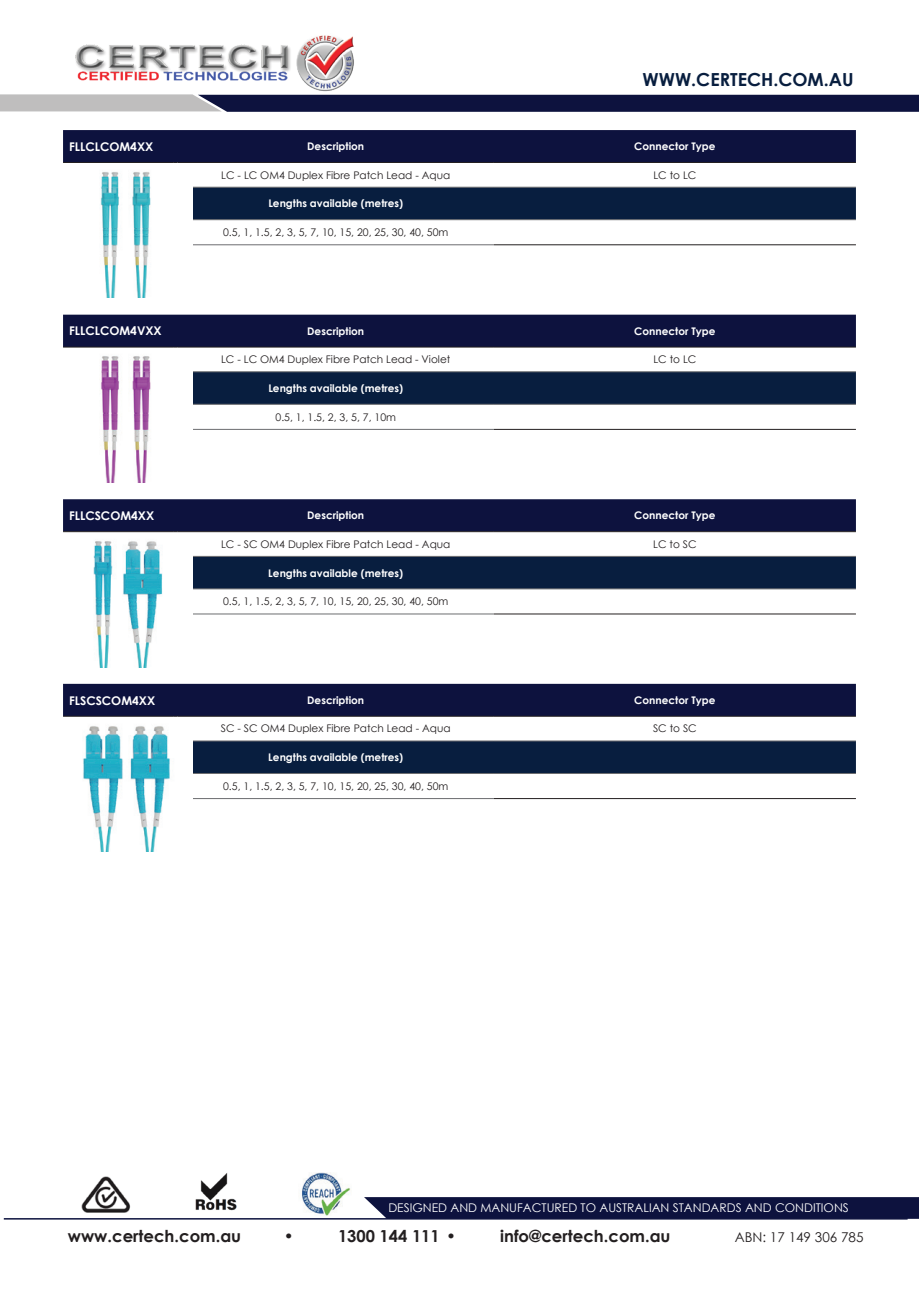
<style>
.page{position:relative;width:919px;height:1289px;background:#fff}
.page>*{position:absolute;margin:0;border:0;box-sizing:border-box;transform-origin:0 0}
.t1{font:700 18px "Century Gothic";color:#081e3f}
.t2{font:700 16.5px "Century Gothic";color:#231f20}
.t3{font:16.5px "Century Gothic";color:#231f20}
.t4{font:13.5px "Century Gothic";color:#231f20}
.t5{font:12px "Century Gothic";color:#fff}
.t6{font:700 12px "Century Gothic";color:#fff}
.t7{font:10.5px "Century Gothic";color:#231f20}
.t8{font:700 10.5px "Century Gothic";color:#fff}
.s1{font-weight:400}
</style>
<div class="page">
<svg style="left:0;top:94px;width:918px;height:18px;background:#3c4061"></svg>
<img style="left:64px;top:35px;width:301px;height:63px">
<svg style="left:364px;top:1197px;width:554px;height:21px;background:#131742"></svg>
<img style="left:81px;top:1176px;width:50px;height:36px">
<img style="left:195px;top:1173px;width:42px;height:38px">
<img style="left:302px;top:1172px;width:49px;height:43px">
<hr style="left:4px;top:1217px;width:903px;height:2px;background:#0d123e">
<svg style="left:193px;top:186px;width:662px;height:60px"></svg>
<div style="left:193px;top:188px;width:662px;height:31px;background:#081e3f"></div>
<div style="left:63px;top:130px;width:792px;height:33px;background:#0d123e"></div>
<hr style="left:178px;top:162px;width:316px;height:1px;background:#231f20">
<hr style="left:494px;top:162px;width:361px;height:1px;background:#231f20">
<hr style="left:178px;top:187px;width:316px;height:1px;background:#6c6d70">
<hr style="left:178px;top:219px;width:316px;height:1px;background:#6c6d70">
<hr style="left:178px;top:244px;width:316px;height:1px;background:#6c6d70">
<hr style="left:494px;top:187px;width:361px;height:1px;background:#6c6d70">
<hr style="left:494px;top:219px;width:361px;height:1px;background:#6c6d70">
<hr style="left:494px;top:244px;width:361px;height:1px;background:#231f20">
<svg style="left:193px;top:428px;width:662px;height:1px"></svg>
<div style="left:193px;top:372px;width:662px;height:32px;background:#081e3f"></div>
<div style="left:63px;top:315px;width:792px;height:33px;background:#0d123e"></div>
<hr style="left:178px;top:347px;width:316px;height:1px;background:#231f20">
<hr style="left:494px;top:347px;width:361px;height:1px;background:#231f20">
<hr style="left:178px;top:371px;width:316px;height:1px;background:#6c6d70">
<hr style="left:178px;top:404px;width:316px;height:1px;background:#6c6d70">
<hr style="left:178px;top:429px;width:316px;height:1px;background:#6c6d70">
<hr style="left:494px;top:371px;width:361px;height:1px;background:#6c6d70">
<hr style="left:494px;top:404px;width:361px;height:1px;background:#6c6d70">
<hr style="left:494px;top:429px;width:361px;height:1px;background:#231f20">
<svg style="left:63px;top:532px;width:792px;height:83px"></svg>
<div style="left:193px;top:557px;width:662px;height:31px;background:#081e3f"></div>
<div style="left:63px;top:499px;width:792px;height:33px;background:#0d123e"></div>
<hr style="left:178px;top:531px;width:316px;height:1px;background:#231f20">
<hr style="left:494px;top:531px;width:361px;height:1px;background:#231f20">
<hr style="left:178px;top:556px;width:316px;height:1px;background:#6c6d70">
<hr style="left:178px;top:588px;width:316px;height:1px;background:#6c6d70">
<hr style="left:178px;top:613px;width:316px;height:1px;background:#6c6d70">
<hr style="left:494px;top:556px;width:361px;height:1px;background:#6c6d70">
<hr style="left:494px;top:588px;width:361px;height:1px;background:#6c6d70">
<hr style="left:494px;top:613px;width:361px;height:1px;background:#231f20">
<svg style="left:193px;top:799px;width:662px;height:1px"></svg>
<div style="left:193px;top:741px;width:662px;height:32px;background:#081e3f"></div>
<div style="left:63px;top:684px;width:792px;height:33px;background:#0d123e"></div>
<hr style="left:178px;top:716px;width:316px;height:1px;background:#231f20">
<hr style="left:494px;top:716px;width:361px;height:1px;background:#231f20">
<hr style="left:178px;top:740px;width:316px;height:1px;background:#6c6d70">
<hr style="left:178px;top:773px;width:316px;height:1px;background:#6c6d70">
<hr style="left:178px;top:798px;width:316px;height:1px;background:#6c6d70">
<hr style="left:494px;top:740px;width:361px;height:1px;background:#6c6d70">
<hr style="left:494px;top:773px;width:361px;height:1px;background:#6c6d70">
<hr style="left:494px;top:798px;width:361px;height:1px;background:#231f20">
<img style="left:100px;top:172px;width:93px;height:126px">
<img style="left:101px;top:356px;width:92px;height:126px">
<img style="left:63px;top:533px;width:130px;height:134px">
<img style="left:83px;top:726px;width:110px;height:125px">
<h1 class="t1" style="left:642px;top:66px;width:212px">WWW.CERTECH.COM.AU</h1>
<p class="t6" style="left:69px;top:137px;width:86px">FLLCLCOM4XX</p>
<p class="t8" style="left:307px;top:138px;width:58px">Description</p>
<p class="t8" style="left:634px;top:138px;width:83px">Connector Type</p>
<p class="t7" style="left:221px;top:167px;width:230px">LC - LC OM4 Duplex Fibre Patch Lead - Aqua</p>
<p class="t7" style="left:653px;top:167px;width:45px">LC to LC</p>
<p class="t8" style="left:268px;top:196px;width:136px">Lengths available (metres)</p>
<p class="t7" style="left:223px;top:225px;width:227px">0.5, 1, 1.5, 2, 3, 5, 7, 10, 15, 20, 25, 30, 40, 50m</p>
<p class="t6" style="left:69px;top:322px;width:94px">FLLCLCOM4VXX</p>
<p class="t8" style="left:307px;top:323px;width:58px">Description</p>
<p class="t8" style="left:634px;top:323px;width:83px">Connector Type</p>
<p class="t7" style="left:221px;top:352px;width:231px">LC - LC OM4 Duplex Fibre Patch Lead - Violet</p>
<p class="t7" style="left:653px;top:352px;width:45px">LC to LC</p>
<p class="t8" style="left:268px;top:380px;width:136px">Lengths available (metres)</p>
<p class="t7" style="left:275px;top:409px;width:122px">0.5, 1, 1.5, 2, 3, 5, 7, 10m</p>
<p class="t6" style="left:69px;top:506px;width:87px">FLLCSCOM4XX</p>
<p class="t8" style="left:307px;top:507px;width:58px">Description</p>
<p class="t8" style="left:634px;top:507px;width:83px">Connector Type</p>
<p class="t7" style="left:221px;top:536px;width:231px">LC - SC OM4 Duplex Fibre Patch Lead - Aqua</p>
<p class="t7" style="left:653px;top:536px;width:45px">LC to SC</p>
<p class="t8" style="left:268px;top:565px;width:136px">Lengths available (metres)</p>
<p class="t7" style="left:223px;top:594px;width:227px">0.5, 1, 1.5, 2, 3, 5, 7, 10, 15, 20, 25, 30, 40, 50m</p>
<p class="t6" style="left:69px;top:691px;width:88px">FLSCSCOM4XX</p>
<p class="t8" style="left:307px;top:692px;width:58px">Description</p>
<p class="t8" style="left:634px;top:692px;width:83px">Connector Type</p>
<p class="t7" style="left:221px;top:721px;width:231px">SC - SC OM4 Duplex Fibre Patch Lead - Aqua</p>
<p class="t7" style="left:653px;top:721px;width:45px">SC to SC</p>
<p class="t8" style="left:268px;top:749px;width:136px">Lengths available (metres)</p>
<p class="t7" style="left:223px;top:778px;width:227px">0.5, 1, 1.5, 2, 3, 5, 7, 10, 15, 20, 25, 30, 40, 50m</p>
<p class="t5" style="left:388px;top:1199px;width:462px">DESIGNED AND MANUFACTURED TO AUSTRALIAN STANDARDS AND CONDITIONS</p>
<h2 class="t2" style="left:68px;top:1223px;width:175px">www.certech.com.au</h2>
<h2 class="t3" style="left:284px;top:1224px;width:11px">•</h2>
<h2 class="t2" style="left:338px;top:1223px;width:119px">1300 144 111 <span class="s1">•</span></h2>
<h2 class="t2" style="left:500px;top:1223px;width:172px">info@certech.com.au</h2>
<p class="t4" style="left:734px;top:1227px;width:130px">ABN: 17 149 306 785</p>
</div>
